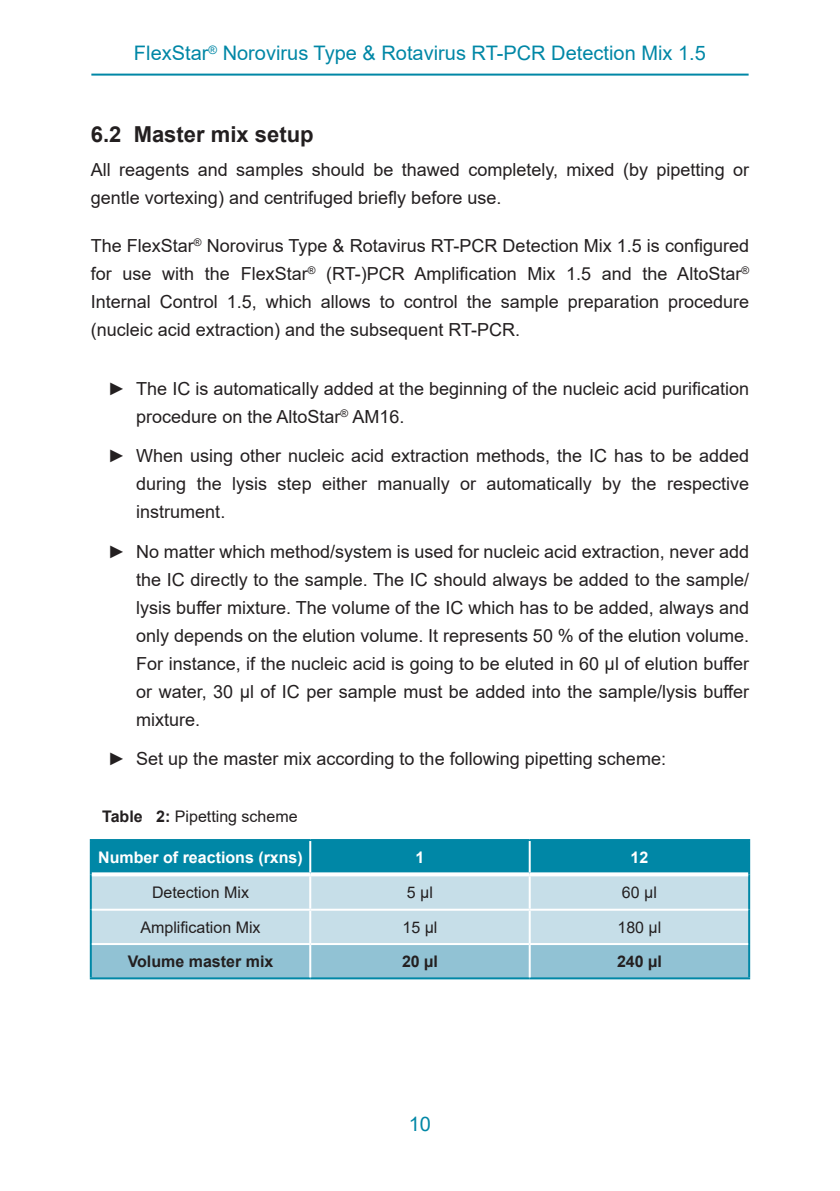
<style>
.page{position:relative;width:840px;height:1191px;background:#fff}
.page>*{position:absolute;margin:0;border:0;box-sizing:border-box;transform-origin:0 0}
.Level_2{font:700 22px "Arial";color:#231f20}
.Seitenkopf{font:20px "Arial";color:#0087a6}
.Mengentext{font:18px/28px "Arial";color:#231f20;text-align:justify}
.Mengentext_zentriert{font:16px "Arial";color:#231f20}
.Kopfzeile{font:700 16px "Arial";color:#fff}
.Fußzeile{font:700 16px "Arial";color:#231f20}
.Titel{font:16px "Arial";color:#231f20}
.s1{font-weight:700}
</style>
<div class="page">
<hr style="left:91px;top:74px;width:657px;height:2px;background:#0087a6">
<svg style="left:92px;top:841px;width:655px;height:136px;background:#89c2d3"></svg>
<hr style="left:90px;top:874px;width:2px;height:35px;background:#0087a6">
<hr style="left:90px;top:909px;width:2px;height:35px;background:#0087a6">
<hr style="left:90px;top:944px;width:2px;height:33px;background:#0087a6">
<hr style="left:90px;top:977px;width:220px;height:2px;background:#0087a6">
<hr style="left:310px;top:977px;width:219px;height:2px;background:#0087a6">
<hr style="left:529px;top:977px;width:220px;height:2px;background:#0087a6">
<hr style="left:90px;top:839px;width:220px;height:2px;background:#0087a6">
<hr style="left:90px;top:841px;width:2px;height:33px;background:#0087a6">
<svg style="left:92px;top:872px;width:218px;height:4px"></svg>
<hr style="left:310px;top:839px;width:219px;height:2px;background:#0087a6">
<hr style="left:309px;top:841px;width:2px;height:31px;background:#fff">
<svg style="left:310px;top:872px;width:219px;height:4px"></svg>
<hr style="left:529px;top:839px;width:220px;height:2px;background:#0087a6">
<hr style="left:747px;top:841px;width:2px;height:33px;background:#0087a6">
<hr style="left:747px;top:874px;width:2px;height:35px;background:#0087a6">
<hr style="left:747px;top:909px;width:2px;height:35px;background:#0087a6">
<hr style="left:747px;top:944px;width:2px;height:33px;background:#0087a6">
<hr style="left:528px;top:841px;width:2px;height:31px;background:#fff">
<hr style="left:309px;top:876px;width:2px;height:32px;background:#fff">
<hr style="left:528px;top:876px;width:2px;height:32px;background:#fff">
<hr style="left:92px;top:908px;width:218px;height:2px;background:#fff">
<hr style="left:310px;top:908px;width:219px;height:2px;background:#fff">
<hr style="left:309px;top:910px;width:2px;height:33px;background:#fff">
<hr style="left:529px;top:908px;width:218px;height:2px;background:#fff">
<hr style="left:528px;top:910px;width:2px;height:33px;background:#fff">
<hr style="left:92px;top:943px;width:218px;height:2px;background:#fff">
<hr style="left:310px;top:943px;width:219px;height:2px;background:#fff">
<hr style="left:309px;top:945px;width:2px;height:32px;background:#fff">
<hr style="left:529px;top:943px;width:218px;height:2px;background:#fff">
<hr style="left:528px;top:945px;width:2px;height:32px;background:#fff">
<svg style="left:529px;top:872px;width:218px;height:4px"></svg>
<p class="Seitenkopf" style="left:134px;top:40px;width:573px">FlexStar<sup>®</sup> Norovirus Type &amp; Rotavirus RT-PCR Detection Mix 1.5</p>
<p class="Level_2" style="left:91px;top:119px;width:224px">6.2 Master mix setup</p>
<p class="Mengentext" style="left:91px;top:155px;width:659px">All reagents and samples should be thawed completely, mixed (by pipetting or gentle vortexing) and centrifuged briefly before use.</p>
<p class="Mengentext" style="left:91px;top:231px;width:659px">The FlexStar<sup>®</sup> Norovirus Type &amp; Rotavirus RT-PCR Detection Mix 1.5 is configured for use with the FlexStar<sup>®</sup> (RT-)PCR Amplification Mix 1.5 and the AltoStar<sup>® </sup>Internal Control 1.5, which allows to control the sample preparation procedure (nucleic acid extraction) and the subsequent RT-PCR.</p>
<p class="Mengentext" style="left:136px;top:374px;width:614px;text-indent:-28px">► The IC is automatically added at the beginning of the nucleic acid purification procedure on the AltoStar<sup>®</sup> AM16.</p>
<p class="Mengentext" style="left:136px;top:442px;width:614px;text-indent:-28px">► When using other nucleic acid extraction methods, the IC has to be added during the lysis step either manually or automatically by the respective instrument.</p>
<p class="Mengentext" style="left:136px;top:537px;width:614px;text-indent:-28px">► No matter which method/system is used for nucleic acid extraction, never add the IC directly to the sample. The IC should always be added to the sample/ lysis buffer mixture. The volume of the IC which has to be added, always and only depends on the elution volume. It represents 50 % of the elution volume.<br>For instance, if the nucleic acid is going to be eluted in 60 µl of elution buffer or water, 30 µl of IC per sample must be added into the sample/lysis buffer mixture.</p>
<p class="Mengentext" style="left:108px;top:744px;width:559px">► Set up the master mix according to the following pipetting scheme:</p>
<p class="Titel" style="left:102px;top:805px;width:197px"><span class="s1">Table 2:</span> Pipetting scheme</p>
<p class="Kopfzeile" style="left:98px;top:846px;width:206px">Number of reactions (rxns)</p>
<p class="Kopfzeile" style="left:415px;top:846px;width:10px">1</p>
<p class="Kopfzeile" style="left:630px;top:846px;width:19px">12</p>
<p class="Mengentext_zentriert" style="left:152px;top:881px;width:98px">Detection Mix</p>
<p class="Mengentext_zentriert" style="left:406px;top:881px;width:28px">5 µl</p>
<p class="Mengentext_zentriert" style="left:621px;top:881px;width:37px">60 µl</p>
<p class="Mengentext_zentriert" style="left:140px;top:916px;width:122px">Amplification Mix</p>
<p class="Mengentext_zentriert" style="left:402px;top:916px;width:37px">15 µl</p>
<p class="Mengentext_zentriert" style="left:617px;top:916px;width:45px">180 µl</p>
<p class="Fußzeile" style="left:128px;top:950px;width:147px">Volume master mix</p>
<p class="Fußzeile" style="left:402px;top:950px;width:37px">20 µl</p>
<p class="Fußzeile" style="left:616px;top:950px;width:46px">240 µl</p>
<p class="Seitenkopf" style="left:408px;top:1110px;width:24px">10</p>
</div>
